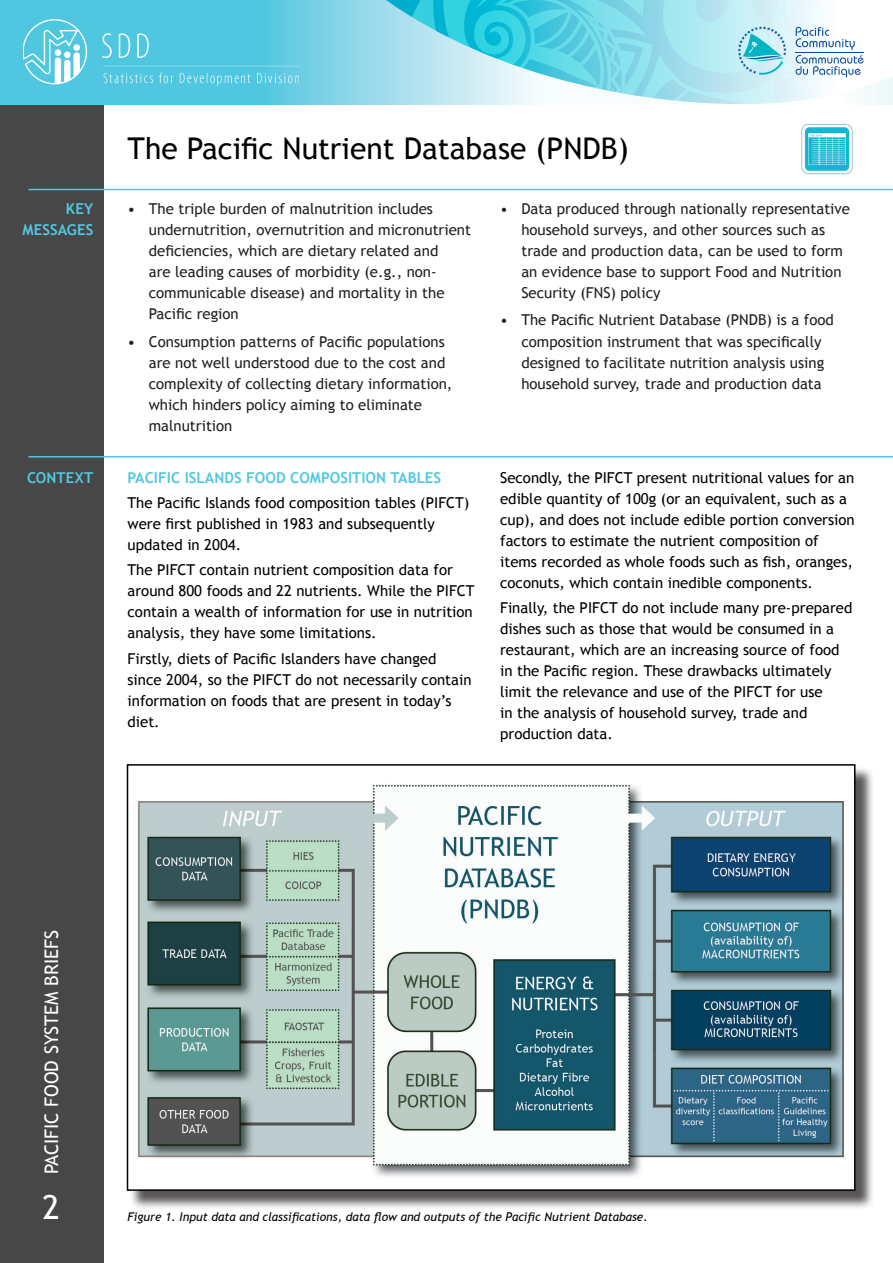
<style>
.page{position:relative;width:893px;height:1263px;background:#fff}
.page>*{position:absolute;margin:0;border:0;box-sizing:border-box;transform-origin:0 0}
.t1{font:33px "Trebuchet MS";color:#fff}
.t2{font:30px "Trebuchet MS";color:#000}
.t3{font:18.75px "Trebuchet MS";color:#fff}
.t4{font:15px/21px "Trebuchet MS";color:#000}
.t5{font:15px/21px "Trebuchet MS";color:#231f20}
.t6{font:700 15px "Trebuchet MS";color:#52c7e1}
.t7{font:italic 12px "Trebuchet MS";color:#000}
</style>
<div class="page">
<div style="left:0;top:0;width:104px;height:1263px;background:#464746"></div>
<svg style="left:0;top:0;width:386px;height:104px"></svg>
<svg style="left:386px;top:0;width:57px;height:105px"></svg>
<svg style="left:412px;top:0;width:24px;height:31px"></svg>
<svg style="left:395px;top:70px;width:18px;height:35px"></svg>
<svg style="left:443px;top:0;width:450px;height:105px"></svg>
<img style="left:12px;top:10px;width:301px;height:85px">
<hr style="left:29px;top:456px;width:864px;height:1px;background:#52c7e1">
<hr style="left:29px;top:189px;width:864px;height:1px;background:#52c7e1">
<div style="left:129px;top:766px;width:745px;height:444px;background:#231f20;opacity:.75"></div>
<div style="left:128px;top:765px;width:727px;height:425px;background:#fff"></div>
<img style="left:137px;top:784px;width:707px;height:393px">
<div style="left:127px;top:764px;width:728px;height:427px;border:2px solid #000"></div>
<img style="left:801px;top:124px;width:52px;height:51px">
<p class="t6" style="left:66px;top:199px;width:29px">KEY</p>
<p class="t6" style="left:22px;top:220px;width:72px">MESSAGES</p>
<p class="t2" style="left:128px;top:131px;width:503px">The Pacific Nutrient Database (PNDB)</p>
<p class="t5" style="left:521px;top:198px;width:330px;text-indent:-21px">• Data produced through nationally representative household surveys, and other sources such as trade and production data, can be used to form an evidence base to support Food and Nutrition Security (FNS) policy</p>
<p class="t5" style="left:521px;top:310px;width:314px;text-indent:-21px">• The Pacific Nutrient Database (PNDB) is a food composition instrument that was specifically designed to facilitate nutrition analysis using household survey, trade and production data</p>
<p class="t5" style="left:149px;top:198px;width:324px;text-indent:-21px">• The triple burden of malnutrition includes undernutrition, overnutrition and micronutrient deficiencies, which are dietary related and<br>are leading causes of morbidity (e.g., non&shy;communicable disease) and mortality in the Pacific region</p>
<p class="t5" style="left:149px;top:331px;width:305px;text-indent:-21px">• Consumption patterns of Pacific populations are not well understood due to the cost and complexity of collecting dietary information, which hinders policy aiming to eliminate malnutrition</p>
<p class="t6" style="left:27px;top:468px;width:68px">CONTEXT</p>
<p class="t6" style="left:128px;top:468px;width:315px">PACIFIC ISLANDS FOOD COMPOSITION TABLES</p>
<p class="t4" style="left:128px;top:492px;width:343px">The Pacific Islands food composition tables (PIFCT) were first published in 1983 and subsequently updated in 2004.</p>
<p class="t4" style="left:128px;top:560px;width:348px">The PIFCT contain nutrient composition data for around 800 foods and 22 nutrients. While the PIFCT contain a wealth of information for use in nutrition analysis, they have some limitations.</p>
<p class="t4" style="left:128px;top:648px;width:345px">Firstly, diets of Pacific Islanders have changed since 2004, so the PIFCT do not necessarily contain information on foods that are present in today’s diet.</p>
<p class="t4" style="left:500px;top:467px;width:356px">Secondly, the PIFCT present nutritional values for an edible quantity of 100g (or an equivalent, such as a cup), and does not include edible portion conversion factors to estimate the nutrient composition of items recorded as whole foods such as fish, oranges, coconuts, which contain inedible components.</p>
<p class="t4" style="left:500px;top:597px;width:354px">Finally, the PIFCT do not include many pre-prepared dishes such as those that would be consumed in a restaurant, which are an increasing source of food in the Pacific region. These drawbacks ultimately limit the relevance and use of the PIFCT for use<br>in the analysis of household survey, trade and production data.</p>
<p class="t3" style="left:40px;top:1174px;width:246px;rotate:-90deg">PACIFIC FOOD SYSTEM BRIEFS</p>
<h1 class="t1" style="left:43px;top:1188px;width:19px">2</h1>
<p class="t7" style="left:128px;top:1209px;width:522px">Figure 1. Input data and classifications, data flow and outputs of the Pacific Nutrient Database.</p>
</div>
